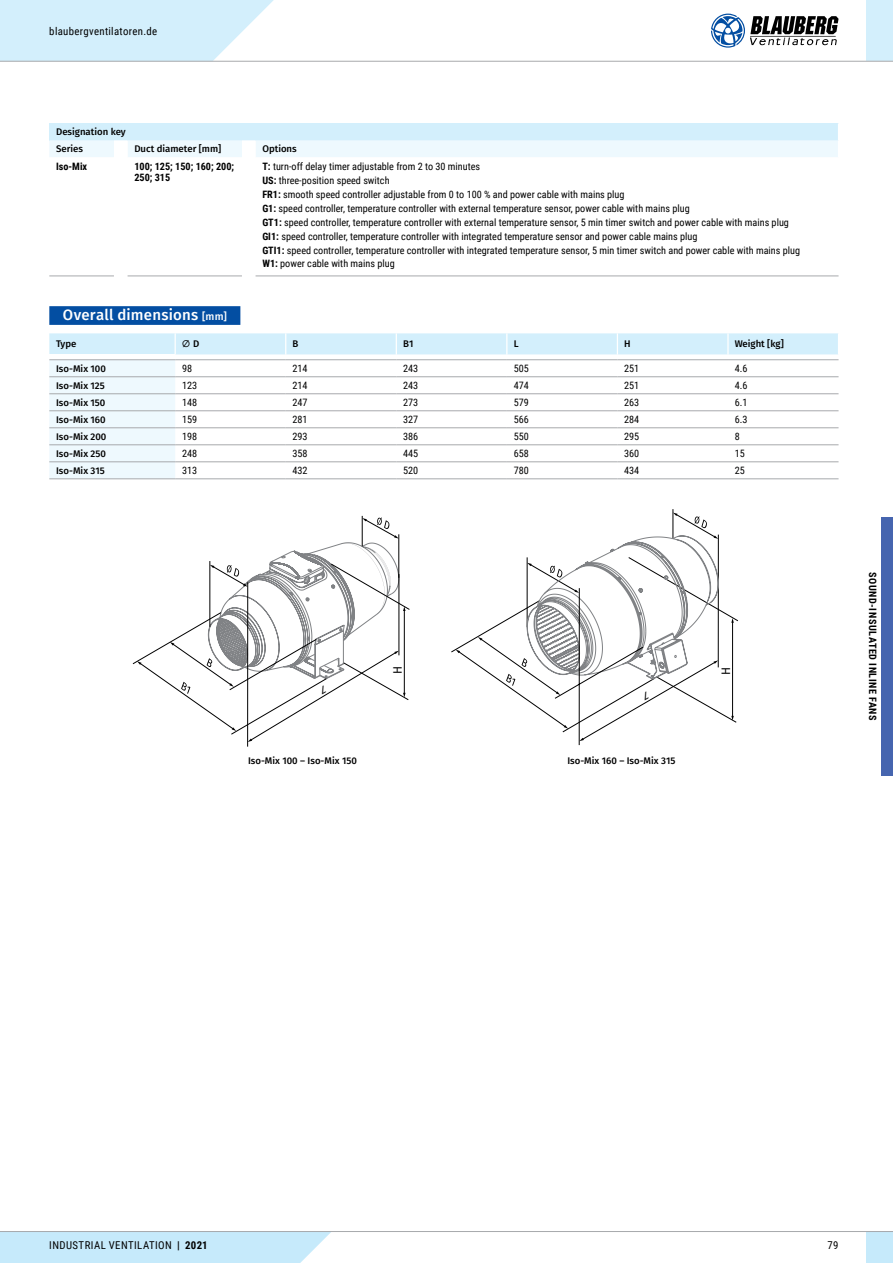
<style>
.page{position:relative;width:893px;height:1263px;background:#fff}
.page>*{position:absolute;margin:0;border:0;box-sizing:border-box;transform-origin:0 0}
.t1{font:500 15px "Fira Sans";letter-spacing:.01em;color:#fff}
.t2{font:12.3px "Fira Sans";color:#000;scale:.95 1}
.t3{font:10.8px "Roboto Condensed";letter-spacing:.035em;color:#000}
.t4{font:10.2px/14px "Roboto Condensed";color:#000}
.t5{font:700 10.2px/10.5px "Roboto Condensed";color:#000}
.t6{font:700 10.2px "Roboto Condensed";letter-spacing:.055em;color:#000}
.t7{font:500 9.6px/17px "Fira Sans";color:#000}
.s1{font-weight:700}
.s2{font-size:10.5px}
</style>
<div class="page">
<div style="left:881px;top:517px;width:12px;height:259px;background:#4665af"></div>
<div style="left:49px;top:306px;width:191px;height:19px;background:#034ea2"></div>
<hr style="left:175px;top:479px;width:111px;height:1px;background:#a7a9ac">
<hr style="left:286px;top:479px;width:110px;height:1px;background:#a7a9ac">
<hr style="left:396px;top:479px;width:111px;height:1px;background:#a7a9ac">
<hr style="left:507px;top:479px;width:110px;height:1px;background:#a7a9ac">
<hr style="left:617px;top:479px;width:111px;height:1px;background:#a7a9ac">
<hr style="left:728px;top:479px;width:110px;height:1px;background:#a7a9ac">
<hr style="left:49px;top:479px;width:126px;height:1px;background:#a7a9ac">
<svg style="left:49px;top:333px;width:790px;height:146px"></svg>
<hr style="left:49px;top:359px;width:126px;height:1px;background:#a7a9ac">
<hr style="left:175px;top:359px;width:111px;height:1px;background:#a7a9ac">
<hr style="left:286px;top:359px;width:110px;height:1px;background:#a7a9ac">
<hr style="left:396px;top:359px;width:111px;height:1px;background:#a7a9ac">
<hr style="left:507px;top:359px;width:110px;height:1px;background:#a7a9ac">
<hr style="left:617px;top:359px;width:111px;height:1px;background:#a7a9ac">
<hr style="left:728px;top:359px;width:110px;height:1px;background:#a7a9ac">
<svg style="left:49px;top:275px;width:789px;height:1px"></svg>
<svg style="left:49px;top:123px;width:790px;height:34px;background:#e0f3fc"></svg>
<hr style="left:256px;top:276px;width:582px;height:1px;background:#a7a9ac">
<hr style="left:128px;top:276px;width:114px;height:1px;background:#a7a9ac">
<hr style="left:49px;top:276px;width:65px;height:1px;background:#a7a9ac">
<div style="left:866px;top:1231px;width:27px;height:32px;background:#c6eafb"></div>
<div style="left:0;top:1232px;width:331px;height:31px;background:#c6eafb"></div>
<hr style="left:0;top:1231px;width:893px;height:1px;background:#a7a9ac">
<div style="left:866px;top:0;width:27px;height:61px;background:#d3effc"></div>
<svg style="left:0;top:0;width:295px;height:61px"></svg>
<hr style="left:0;top:61px;width:893px;height:1px;background:#a7a9ac">
<svg style="left:711px;top:14px;width:127px;height:34px"></svg>
<svg style="left:133px;top:515px;width:277px;height:232px"></svg>
<svg style="left:451px;top:509px;width:287px;height:236px"></svg>
<p class="t3" style="left:49px;top:23px;width:109px">blaubergventilatoren.de</p>
<p class="t7" style="left:56px;top:124px;width:71px">Designation key<br>Series</p>
<p class="t7" style="left:134px;top:141px;width:89px">Duct diameter [mm]</p>
<p class="t7" style="left:262px;top:141px;width:36px">Options</p>
<p class="t5" style="left:56px;top:161px;width:33px">Iso-Mix</p>
<p class="t5" style="left:134px;top:161px;width:101px">100; 125; 150; 160; 200;<br>250; 315</p>
<p class="t4" style="left:262px;top:159px;width:539px"><span class="s1">T:</span> turn-off delay timer adjustable from 2 to 30 minutes<br><span class="s1">US:</span> three-position speed switch<br><span class="s1">FR1:</span> smooth speed controller adjustable from 0 to 100 % and power cable with mains plug<br><span class="s1">G1:</span> speed controller, temperature controller with external temperature sensor, power cable with mains plug<br><span class="s1">GT1:</span> speed controller, temperature controller with external temperature sensor, 5 min timer switch and power cable with mains plug <span class="s1">GI1:</span> speed controller, temperature controller with integrated temperature sensor and power cable mains plug<br><span class="s1">GTI1:</span> speed controller, temperature controller with integrated temperature sensor, 5 min timer switch and power cable with mains plug <span class="s1">W1:</span> power cable with mains plug</p>
<h1 class="t1" style="left:63px;top:304px;width:165px">Overall dimensions <span class="s2">[mm]</span></h1>
<p class="t7" style="left:56px;top:336px;width:22px">Type</p>
<p class="t7" style="left:182px;top:336px;width:19px">∅ D</p>
<p class="t7" style="left:293px;top:336px;width:7px">B</p>
<p class="t7" style="left:403px;top:336px;width:12px">B1</p>
<p class="t7" style="left:514px;top:336px;width:6px">L</p>
<p class="t7" style="left:624px;top:336px;width:8px">H</p>
<p class="t7" style="left:735px;top:336px;width:50px">Weight [kg]</p>
<p class="t7" style="left:56px;top:360px;width:51px">Iso-Mix 100</p>
<p class="t4" style="left:182px;top:361px;width:12px">98</p>
<p class="t4" style="left:293px;top:361px;width:17px">214</p>
<p class="t4" style="left:403px;top:361px;width:17px">243</p>
<p class="t4" style="left:514px;top:361px;width:17px">505</p>
<p class="t4" style="left:624px;top:361px;width:17px">251</p>
<p class="t4" style="left:735px;top:361px;width:14px">4.6</p>
<p class="t7" style="left:56px;top:377px;width:50px">Iso-Mix 125</p>
<p class="t4" style="left:182px;top:378px;width:17px">123</p>
<p class="t4" style="left:293px;top:378px;width:17px">214</p>
<p class="t4" style="left:403px;top:378px;width:17px">243</p>
<p class="t4" style="left:514px;top:378px;width:17px">474</p>
<p class="t4" style="left:624px;top:378px;width:17px">251</p>
<p class="t4" style="left:735px;top:378px;width:14px">4.6</p>
<p class="t7" style="left:56px;top:394px;width:51px">Iso-Mix 150</p>
<p class="t4" style="left:182px;top:395px;width:17px">148</p>
<p class="t4" style="left:293px;top:395px;width:17px">247</p>
<p class="t4" style="left:403px;top:395px;width:17px">273</p>
<p class="t4" style="left:514px;top:395px;width:17px">579</p>
<p class="t4" style="left:624px;top:395px;width:17px">263</p>
<p class="t4" style="left:735px;top:395px;width:14px">6.1</p>
<p class="t7" style="left:56px;top:411px;width:51px">Iso-Mix 160</p>
<p class="t4" style="left:182px;top:412px;width:17px">159</p>
<p class="t4" style="left:293px;top:412px;width:17px">281</p>
<p class="t4" style="left:403px;top:412px;width:17px">327</p>
<p class="t4" style="left:514px;top:412px;width:17px">566</p>
<p class="t4" style="left:624px;top:412px;width:17px">284</p>
<p class="t4" style="left:735px;top:412px;width:14px">6.3</p>
<p class="t7" style="left:56px;top:428px;width:52px">Iso-Mix 200</p>
<p class="t4" style="left:182px;top:429px;width:17px">198</p>
<p class="t4" style="left:293px;top:429px;width:17px">293</p>
<p class="t4" style="left:403px;top:429px;width:17px">386</p>
<p class="t4" style="left:514px;top:429px;width:17px">550</p>
<p class="t4" style="left:624px;top:429px;width:17px">295</p>
<p class="t4" style="left:735px;top:429px;width:7px">8</p>
<p class="t7" style="left:56px;top:445px;width:51px">Iso-Mix 250</p>
<p class="t4" style="left:182px;top:446px;width:17px">248</p>
<p class="t4" style="left:293px;top:446px;width:17px">358</p>
<p class="t4" style="left:403px;top:446px;width:17px">445</p>
<p class="t4" style="left:514px;top:446px;width:17px">658</p>
<p class="t4" style="left:624px;top:446px;width:17px">360</p>
<p class="t4" style="left:735px;top:446px;width:12px">15</p>
<p class="t7" style="left:56px;top:462px;width:50px">Iso-Mix 315</p>
<p class="t4" style="left:182px;top:463px;width:17px">313</p>
<p class="t4" style="left:293px;top:463px;width:17px">432</p>
<p class="t4" style="left:403px;top:463px;width:17px">520</p>
<p class="t4" style="left:514px;top:463px;width:17px">780</p>
<p class="t4" style="left:624px;top:463px;width:17px">434</p>
<p class="t4" style="left:735px;top:463px;width:12px">25</p>
<p class="t2" style="left:389px;top:674px;width:10px;rotate:-90deg">H</p>
<p class="t2" style="left:717px;top:675px;width:10px;rotate:-90deg">H</p>
<p class="t7" style="left:248px;top:753px;width:110px">Iso-Mix 100 – Iso-Mix 150</p>
<p class="t7" style="left:567px;top:753px;width:109px">Iso-Mix 160 – Iso-Mix 315</p>
<p class="t6" style="left:880px;top:572px;width:150px;rotate:90deg">SOUND-INSULATED INLINE FANS</p>
<p class="t3" style="left:49px;top:1238px;width:160px">INDUSTRIAL VENTILATION <span class="s1">| 2021</span></p>
<p class="t3" style="left:827px;top:1238px;width:12px">79</p>
</div>
